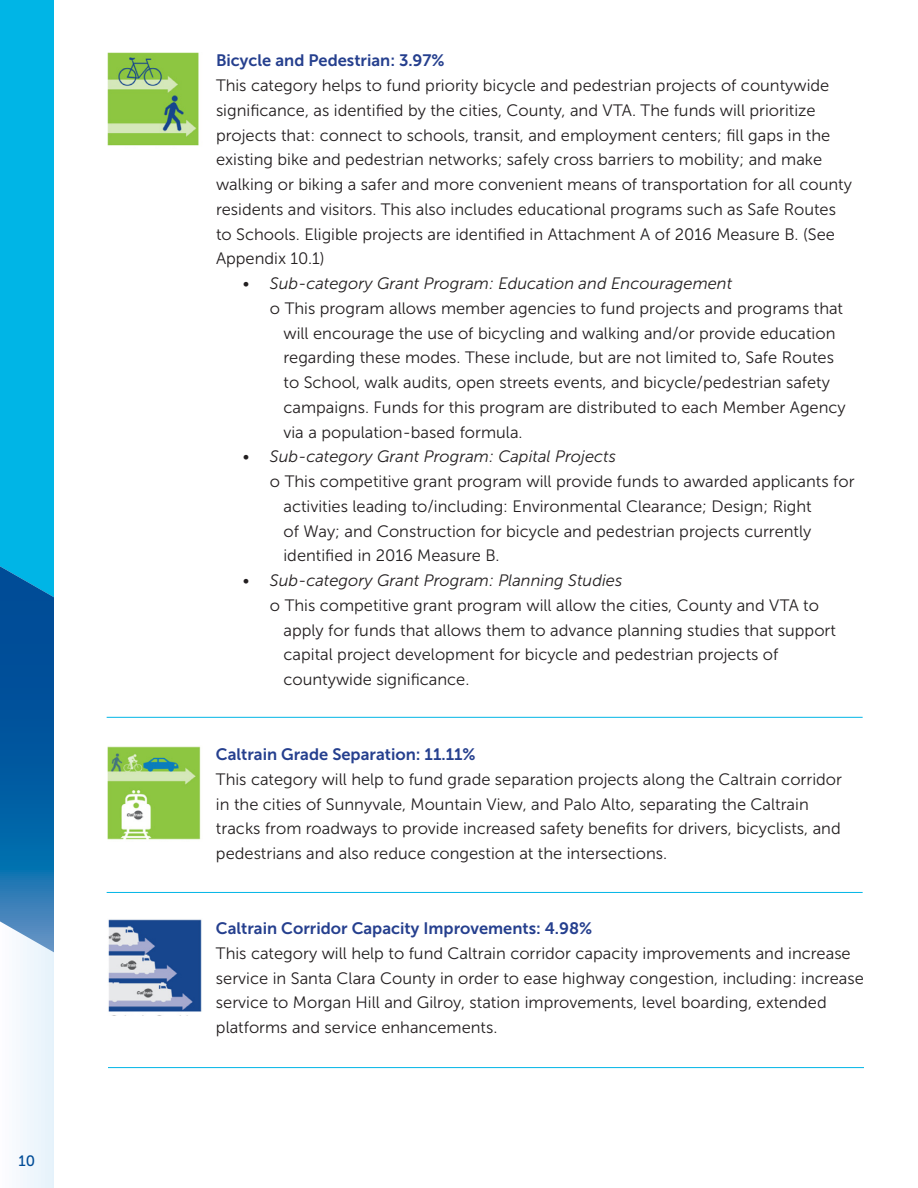
<style>
.page{position:relative;width:918px;height:1188px;background:#fff}
.page>*{position:absolute;margin:0;border:0;box-sizing:border-box;transform-origin:0 0}
.t1{font:16.5px/24.8px "Museo Sans 300";color:#231f20}
.t2{font:italic 16.5px "Museo Sans 300";color:#231f20}
.t3{font:16.5px "Museo Sans 700";color:#253f8e}
.t4{font:15px "Museo Sans 500";color:#004c97}
.s1{font-style:normal}
</style>
<div class="page">
<div style="left:0;top:0;width:54px;height:1188px;background:#f1f7fd"></div>
<svg style="left:0;top:0;width:54px;height:952px"></svg>
<hr style="left:108px;top:1067px;width:756px;height:1px;background:#00b5e6">
<hr style="left:107px;top:892px;width:756px;height:1px;background:#00b5e6">
<hr style="left:107px;top:717px;width:756px;height:1px;background:#00b5e6">
<img style="left:107px;top:52px;width:92px;height:94px">
<img style="left:107px;top:746px;width:94px;height:94px">
<img style="left:108px;top:919px;width:94px;height:93px">
<p class="t4" style="left:19px;top:1153px;width:18px">10</p>
<p class="t3" style="left:216px;top:51px;width:230px">Bicycle and Pedestrian: 3.97%</p>
<p class="t1" style="left:216px;top:73px;width:637px">This category helps to fund priority bicycle and pedestrian projects of countywide signifcance, as identifed by the cities, County, and VTA. The funds will prioritize projects that: connect to schools, transit, and employment centers; fll gaps in the existing bike and pedestrian networks; safely cross barriers to mobility; and make walking or biking a safer and more convenient means of transportation for all county residents and visitors. This also includes educational programs such as Safe Routes to Schools. Eligible projects are identifed in Attachment A of 2016 Measure B. (See Appendix 10.1)</p>
<p class="t2" style="left:243px;top:275px;width:491px"><span class="s1">•</span> Sub-category Grant Program: Education and Encouragement</p>
<p class="t1" style="left:283px;top:296px;width:564px;text-indent:-13px">o This program allows member agencies to fund projects and programs that will encourage the use of bicycling and walking and/or provide education regarding these modes. These include, but are not limited to, Safe Routes to School, walk audits, open streets events, and bicycle/pedestrian safety campaigns. Funds for this program are distributed to each Member Agency via a population-based formula.</p>
<p class="t2" style="left:243px;top:448px;width:374px"><span class="s1">•</span> Sub-category Grant Program: Capital Projects</p>
<p class="t1" style="left:283px;top:469px;width:573px;text-indent:-13px">o This competitive grant program will provide funds to awarded applicants for activities leading to/including: Environmental Clearance; Design; Right<br>of Way; and Construction for bicycle and pedestrian projects currently identifed in 2016 Measure B.</p>
<p class="t2" style="left:243px;top:572px;width:381px"><span class="s1">•</span> Sub-category Grant Program: Planning Studies</p>
<p class="t1" style="left:283px;top:593px;width:554px;text-indent:-13px">o This competitive grant program will allow the cities, County and VTA to apply for funds that allows them to advance planning studies that support capital project development for bicycle and pedestrian projects of countywide signifcance.</p>
<p class="t3" style="left:216px;top:745px;width:261px">Caltrain Grade Separation: 11.11%</p>
<p class="t1" style="left:216px;top:767px;width:628px">This category will help to fund grade separation projects along the Caltrain corridor in the cities of Sunnyvale, Mountain View, and Palo Alto, separating the Caltrain tracks from roadways to provide increased safety benefts for drivers, bicyclists, and pedestrians and also reduce congestion at the intersections.</p>
<p class="t3" style="left:216px;top:919px;width:378px">Caltrain Corridor Capacity Improvements: 4.98%</p>
<p class="t1" style="left:216px;top:941px;width:649px">This category will help to fund Caltrain corridor capacity improvements and increase service in Santa Clara County in order to ease highway congestion, including: increase service to Morgan Hill and Gilroy, station improvements, level boarding, extended platforms and service enhancements.</p>
</div>
